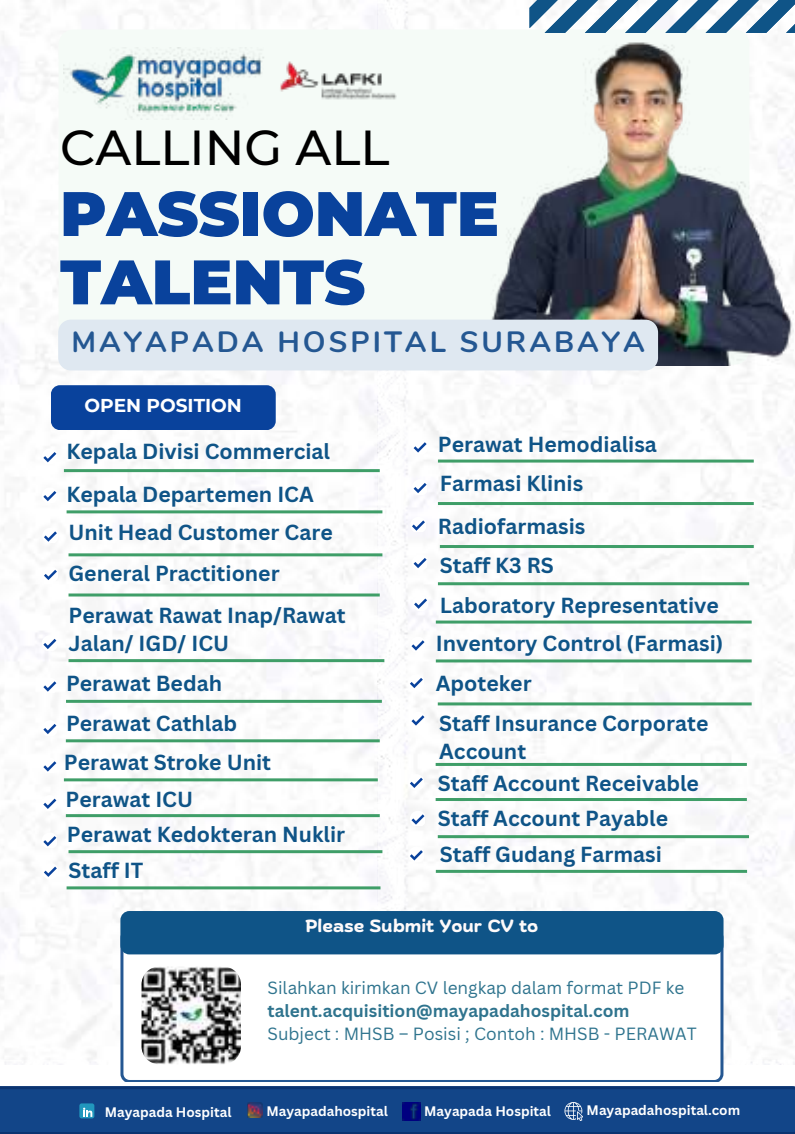
<style>
.page{position:relative;width:795px;height:1134px;background:#fff}
.page>*{position:absolute;margin:0;border:0;box-sizing:border-box;transform-origin:0 0}
.t1{font:900 62.8px/68.4px "Montserrat";color:#09429c}
.t2{font:500 48.8px "Montserrat";color:#000}
.t3{font:700 29.2px "Nunito";letter-spacing:.1em;color:#245792}
.t4{font:700 21.2px/28.4px "Canva Sans";color:#0f5487}
.t5{font:700 18.8px "Montserrat";color:#fff}
.t6{font:700 17.6px "Biski";color:#fefafa}
.t7{font:17.2px "Canva Sans";color:#2f748e}
.t8{font:700 17.2px "Canva Sans";color:#2f748e}
.t9{font:700 13.6px "Canva Sans";color:#fff}
</style>
<div class="page">
<img style="left:0;top:0;width:795px;height:1065px">
<div style="left:59px;top:29px;width:416px;height:336px;background:#f5fbf7"></div>
<div style="left:51px;top:385px;width:225px;height:45px;background:#09429c;border-radius:9px"></div>
<svg style="left:0;top:1086px;width:795px;height:48px;background:#114385"></svg>
<img style="left:247px;top:1102px;width:15px;height:15px">
<svg style="left:565px;top:1102px;width:18px;height:18px"></svg>
<img style="left:403px;top:1103px;width:18px;height:18px">
<div style="left:79px;top:1103px;width:15px;height:15px;background:#2197bd;border-radius:2px"></div>
<svg style="left:83px;top:1108px;width:9px;height:9px"></svg>
<svg style="left:120px;top:948px;width:603px;height:134px"></svg>
<img style="left:142px;top:966px;width:99px;height:98px">
<div style="left:120px;top:911px;width:604px;height:43px;background:#0f5487;border-radius:9px"></div>
<img style="left:64px;top:48px;width:204px;height:72px">
<img style="left:279px;top:53px;width:117px;height:54px">
<hr style="left:64px;top:469px;width:316px;height:3px;background:#3f9e68">
<hr style="left:67px;top:510px;width:315px;height:3px;background:#3f9e68">
<hr style="left:69px;top:594px;width:311px;height:3px;background:#3f9e68">
<svg style="left:42px;top:448px;width:15px;height:16px"></svg>
<svg style="left:42px;top:487px;width:15px;height:15px"></svg>
<hr style="left:69px;top:553px;width:313px;height:3px;background:#3f9e68">
<svg style="left:42px;top:528px;width:15px;height:15px"></svg>
<svg style="left:42px;top:566px;width:15px;height:15px"></svg>
<hr style="left:69px;top:659px;width:315px;height:3px;background:#3f9e68">
<hr style="left:66px;top:700px;width:316px;height:3px;background:#3f9e68">
<svg style="left:42px;top:635px;width:15px;height:15px"></svg>
<svg style="left:42px;top:678px;width:15px;height:15px"></svg>
<hr style="left:66px;top:739px;width:314px;height:3px;background:#3f9e68">
<svg style="left:42px;top:720px;width:15px;height:15px"></svg>
<hr style="left:438px;top:460px;width:316px;height:3px;background:#3f9e68">
<hr style="left:438px;top:502px;width:316px;height:3px;background:#3f9e68">
<hr style="left:438px;top:582px;width:311px;height:3px;background:#3f9e68">
<svg style="left:412px;top:439px;width:15px;height:15px"></svg>
<svg style="left:412px;top:479px;width:15px;height:15px"></svg>
<hr style="left:440px;top:545px;width:314px;height:3px;background:#3f9e68">
<svg style="left:410px;top:517px;width:15px;height:15px"></svg>
<svg style="left:412px;top:554px;width:15px;height:15px"></svg>
<hr style="left:64px;top:778px;width:314px;height:3px;background:#3f9e68">
<svg style="left:42px;top:758px;width:15px;height:15px"></svg>
<hr style="left:436px;top:621px;width:316px;height:3px;background:#3f9e68">
<hr style="left:436px;top:659px;width:316px;height:3px;background:#3f9e68">
<hr style="left:436px;top:798px;width:311px;height:3px;background:#3f9e68">
<svg style="left:412px;top:595px;width:15px;height:15px"></svg>
<svg style="left:410px;top:637px;width:15px;height:15px"></svg>
<hr style="left:438px;top:702px;width:314px;height:3px;background:#3f9e68">
<svg style="left:408px;top:674px;width:15px;height:15px"></svg>
<svg style="left:410px;top:712px;width:15px;height:15px"></svg>
<hr style="left:436px;top:763px;width:311px;height:3px;background:#3f9e68">
<svg style="left:408px;top:774px;width:15px;height:15px"></svg>
<hr style="left:66px;top:814px;width:314px;height:3px;background:#3f9e68">
<svg style="left:42px;top:795px;width:15px;height:15px"></svg>
<hr style="left:69px;top:850px;width:313px;height:3px;background:#3f9e68">
<svg style="left:42px;top:833px;width:15px;height:15px"></svg>
<hr style="left:438px;top:835px;width:311px;height:3px;background:#3f9e68">
<svg style="left:410px;top:811px;width:15px;height:15px"></svg>
<img style="left:475px;top:0;width:318px;height:365px">
<div style="left:58px;top:320px;width:600px;height:50px;background:#dfe8f1;border-radius:13px"></div>
<svg style="left:408px;top:847px;width:15px;height:15px"></svg>
<hr style="left:436px;top:870px;width:311px;height:3px;background:#3f9e68">
<hr style="left:67px;top:886px;width:313px;height:3px;background:#3f9e68">
<svg style="left:42px;top:863px;width:15px;height:15px"></svg>
<h2 class="t2" style="left:60px;top:118px;width:331px">CALLING ALL</h2>
<h1 class="t1" style="left:60px;top:179px;width:440px">PASSIONATE<br>TALENTS</h1>
<h3 class="t3" style="left:71px;top:323px;width:575px">MAYAPADA HOSPITAL SURABAYA</h3>
<p class="t5" style="left:85px;top:394px;width:159px">OPEN POSITION</p>
<p class="t4" style="left:67px;top:436px;width:265px">Kepala Divisi Commercial</p>
<p class="t4" style="left:67px;top:479px;width:249px">Kepala Departemen ICA</p>
<p class="t4" style="left:69px;top:518px;width:266px">Unit Head Customer Care</p>
<p class="t4" style="left:69px;top:559px;width:213px">General Practitioner</p>
<p class="t4" style="left:69px;top:600px;width:279px">Perawat Rawat Inap/Rawat<br>Jalan/ IGD/ ICU</p>
<p class="t4" style="left:66px;top:669px;width:158px">Perawat Bedah</p>
<p class="t4" style="left:66px;top:709px;width:173px">Perawat Cathlab</p>
<p class="t4" style="left:64px;top:748px;width:209px">Perawat Stroke Unit</p>
<p class="t4" style="left:66px;top:784px;width:129px">Perawat ICU</p>
<p class="t4" style="left:67px;top:820px;width:280px">Perawat Kedokteran Nuklir</p>
<p class="t4" style="left:69px;top:856px;width:76px">Staff IT</p>
<p class="t4" style="left:438px;top:429px;width:221px">Perawat Hemodialisa</p>
<p class="t4" style="left:440px;top:469px;width:145px">Farmasi Klinis</p>
<p class="t4" style="left:438px;top:511px;width:149px">Radiofarmasis</p>
<p class="t4" style="left:440px;top:551px;width:116px">Staff K3 RS</p>
<p class="t4" style="left:440px;top:590px;width:281px">Laboratory Representative</p>
<p class="t4" style="left:436px;top:628px;width:289px">Inventory Control (Farmasi)</p>
<p class="t4" style="left:436px;top:669px;width:97px">Apoteker</p>
<p class="t4" style="left:439px;top:708px;width:271px">Staff Insurance Corporate<br>Account</p>
<p class="t4" style="left:438px;top:769px;width:263px">Staff Account Receivable</p>
<p class="t4" style="left:438px;top:804px;width:232px">Staff Account Payable</p>
<p class="t4" style="left:440px;top:840px;width:223px">Staff Gudang Farmasi</p>
<p class="t6" style="left:306px;top:919px;width:234px">Please Submit Your CV to</p>
<p class="t7" style="left:268px;top:975px;width:418px">Silahkan kirimkan CV lengkap dalam format PDF ke</p>
<p class="t8" style="left:268px;top:999px;width:364px">talent.acquisition@mayapadahospital.com</p>
<p class="t7" style="left:268px;top:1022px;width:431px">Subject : MHSB – Posisi ; Contoh : MHSB - PERAWAT</p>
<p class="t9" style="left:105px;top:1102px;width:128px">Mayapada Hospital</p>
<p class="t9" style="left:266px;top:1101px;width:123px">Mayapadahospital</p>
<p class="t9" style="left:424px;top:1101px;width:128px">Mayapada Hospital</p>
<p class="t9" style="left:587px;top:1100px;width:155px">Mayapadahospital.com</p>
</div>
